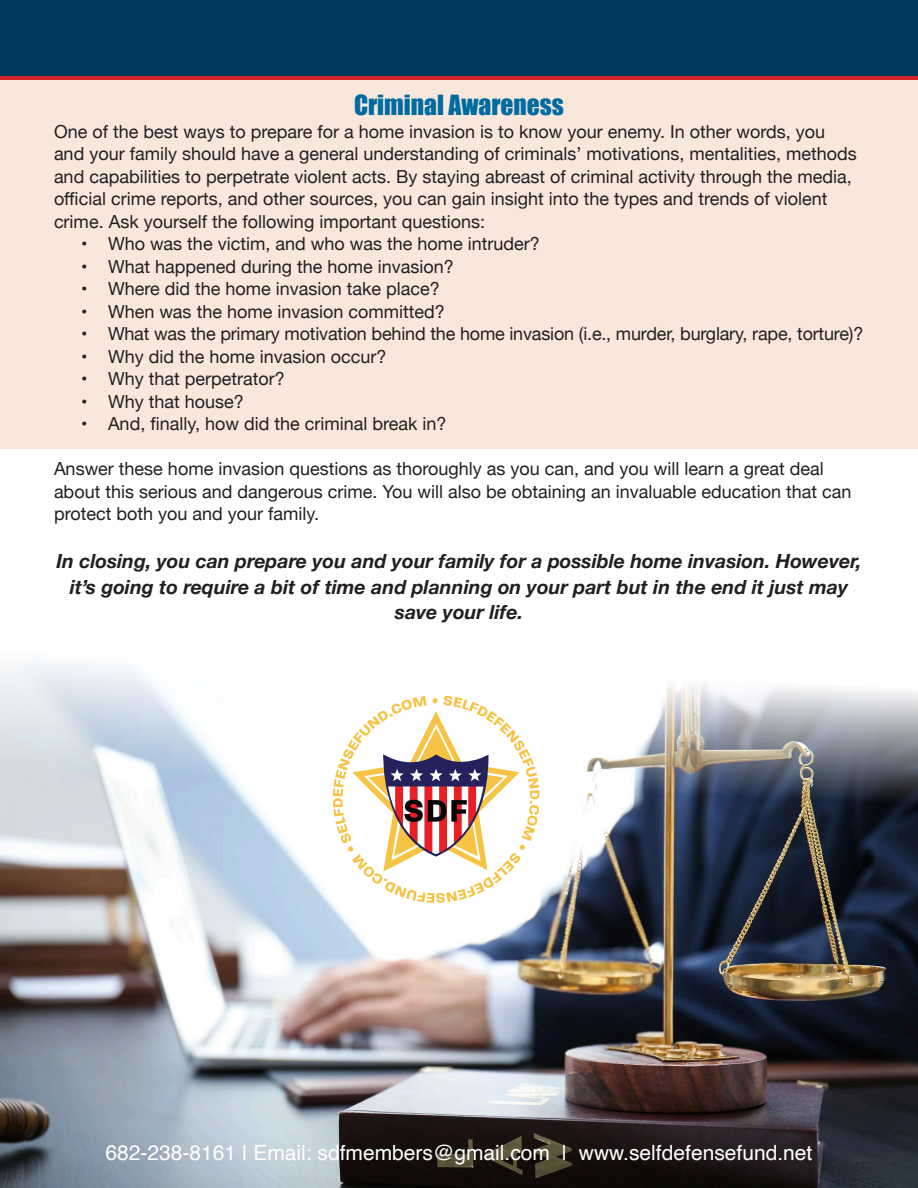
<style>
.page{position:relative;width:918px;height:1188px;background:#fff}
.page>*{position:absolute;margin:0;border:0;box-sizing:border-box;transform-origin:0 0}
.t1{font:25.5px "Impact";color:#006b9f}
.t2{font:21px "Helvetica";color:#fff}
.t3{font:italic 700 19.5px/25.5px "Helvetica Neue";color:#231f20;text-align:center}
.t4{font:18px/22.5px "Helvetica Neue";color:#231f20}
</style>
<div class="page">
<div style="left:0;top:63px;width:918px;height:386px;background:#f9e7dc"></div>
<div style="left:0;top:0;width:918px;height:78px;background:#003b5d"></div>
<hr style="left:0;top:76px;width:918px;height:3px;background:#d1232a">
<img style="left:0;top:806px;width:918px;height:382px">
<svg style="left:0;top:663px;width:918px;height:143px"></svg>
<svg style="left:333px;top:696px;width:207px;height:207px"></svg>
<p class="t1" style="left:354px;top:85px;width:211px">Criminal Awareness</p>
<p class="t4" style="left:54px;top:121px;width:804px">One of the best ways to prepare for a home invasion is to know your enemy. In other words, you and your family should have a general understanding of criminals’ motivations, mentalities, methods and capabilities to perpetrate violent acts. By staying abreast of criminal activity through the media, official crime reports, and other sources, you can gain insight into the types and trends of violent crime. Ask yourself the following important questions:</p>
<p class="t4" style="left:81px;top:234px;width:460px">• Who was the victim, and who was the home intruder?</p>
<p class="t4" style="left:81px;top:256px;width:374px">• What happened during the home invasion?</p>
<p class="t4" style="left:81px;top:279px;width:360px">• Where did the home invasion take place?</p>
<p class="t4" style="left:81px;top:301px;width:365px">• When was the home invasion committed?</p>
<p class="t4" style="left:81px;top:324px;width:784px">• What was the primary motivation behind the home invasion (i.e., murder, burglary, rape, torture)?</p>
<p class="t4" style="left:81px;top:346px;width:307px">• Why did the home invasion occur?</p>
<p class="t4" style="left:81px;top:369px;width:205px">• Why that perpetrator?</p>
<p class="t4" style="left:81px;top:391px;width:164px">• Why that house?</p>
<p class="t4" style="left:81px;top:414px;width:367px">• And, finally, how did the criminal break in?</p>
<p class="t4" style="left:54px;top:459px;width:799px">Answer these home invasion questions as thoroughly as you can, and you will learn a great deal about this serious and dangerous crime. You will also be obtaining an invaluable education that can protect both you and your family.</p>
<p class="t3" style="left:56px;top:549px;width:807px">In closing, you can prepare you and your family for a possible home invasion. However, it’s going to require a bit of time and planning on your part but in the end it just may save your life.</p>
<p class="t2" style="left:106px;top:1137px;width:708px">682-238-8161 | Email: sdfmembers@gmail.com | www.selfdefensefund.net</p>
</div>
